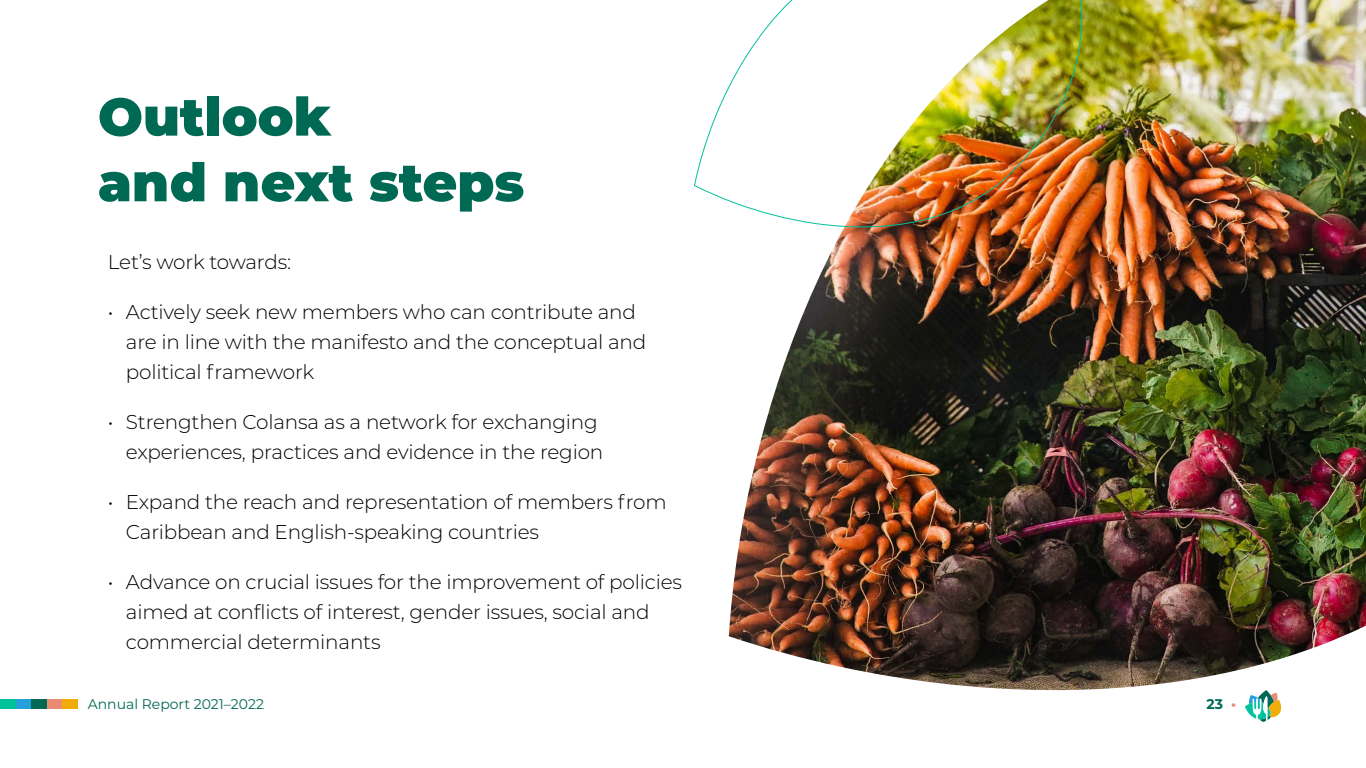
<style>
.page{position:relative;width:1366px;height:768px;background:#fff}
.page>*{position:absolute;margin:0;border:0;box-sizing:border-box;transform-origin:0 0}
.t1{font:900 53px/65.7px "Montserrat";color:#006954}
.t2{font:300 20px/30px "Montserrat";letter-spacing:-.01em;color:#000}
.t3{font:14px "Montserrat";color:#006954}
.t4{font:700 14px "Montserrat";color:#006954}
.s1{color:#eb8a73}
</style>
<div class="page">
<svg style="left:1245px;top:691px;width:37px;height:31px"></svg>
<div style="left:47px;top:699px;width:15px;height:10px;background:#eb8a73"></div>
<div style="left:16px;top:699px;width:15px;height:10px;background:#24a1d9"></div>
<div style="left:31px;top:699px;width:16px;height:10px;background:#006954"></div>
<div style="left:62px;top:699px;width:16px;height:10px;background:#f0ad0a"></div>
<div style="left:0;top:699px;width:16px;height:10px;background:#00c29c"></div>
<img style="left:729px;top:0;width:637px;height:691px">
<img style="left:694px;top:0;width:388px;height:230px">
<h1 class="t1" style="left:98px;top:81px;width:428px">Outlook<br>and next steps</h1>
<p class="t2" style="left:108px;top:247px;width:185px">Let’s work towards:</p>
<p class="t2" style="left:126px;top:297px;width:522px;text-indent:-18px">• Actively seek new members who can contribute and are in line with the manifesto and the conceptual and political framework</p>
<p class="t2" style="left:108px;top:407px;width:497px;text-align:right">• Strengthen Colansa as a network for exchanging experiences, practices and evidence in the region</p>
<p class="t2" style="left:126px;top:487px;width:542px;text-indent:-18px">• Expand the reach and representation of members from<br>Caribbean and English-speaking countries</p>
<p class="t2" style="left:126px;top:567px;width:558px;text-indent:-18px">• Advance on crucial issues for the improvement of policies aimed at conflicts of interest, gender issues, social and commercial determinants</p>
<p class="t3" style="left:88px;top:694px;width:178px">Annual Report 2021–2022</p>
<p class="t4" style="left:1207px;top:694px;width:31px">23 <span class="s1">•</span></p>
</div>
